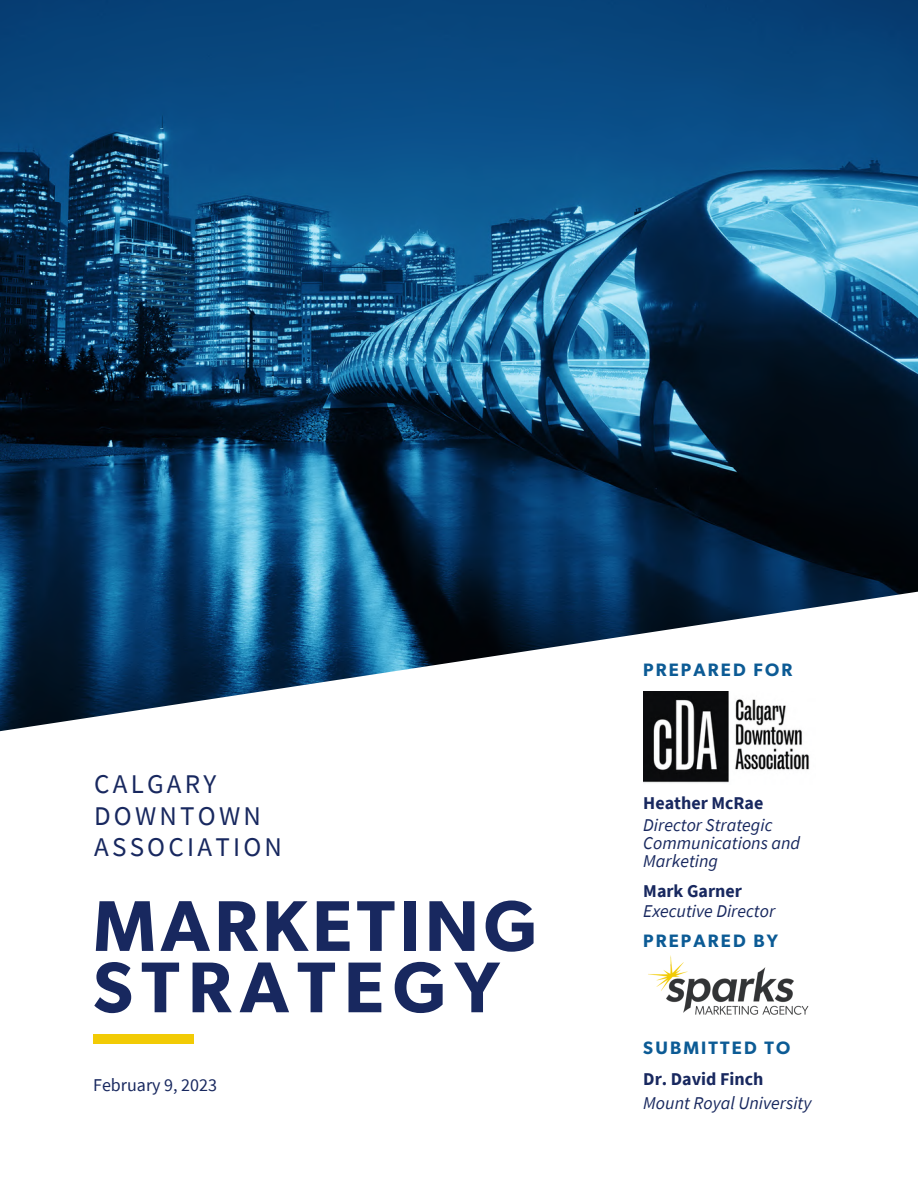
<style>
.page{position:relative;width:918px;height:1188px;background:#fff}
.page>*{position:absolute;margin:0;border:0;box-sizing:border-box;transform-origin:0 0}
.t1{font:600 72px/61.3px "Gibson";letter-spacing:.065em;color:#18285f}
.t2{font:27px/31.5px "Source Sans Pro";letter-spacing:.12em;color:#18285f}
.t3{font:italic 18px/18px "Source Sans Pro";color:#18285f}
.t4{font:700 18px "Source Sans Pro";color:#18285f}
.t5{font:600 18px "Gibson";letter-spacing:.12em;color:#0c5b95}
.t6{font:18px "Source Sans Pro";color:#18285f}
</style>
<div class="page">
<img style="left:0;top:0;width:918px;height:732px">
<div style="left:93px;top:1034px;width:100px;height:9px;background:#f2cb05"></div>
<img style="left:643px;top:692px;width:172px;height:91px">
<img style="left:648px;top:955px;width:161px;height:60px">
<h2 class="t2" style="left:94px;top:768px;width:190px">CALGARY<br>DOWNTOWN<br>ASSOCIATION</h2>
<h1 class="t1" style="left:93px;top:899px;width:446px">MARKETING<br>STRATEGY</h1>
<p class="t6" style="left:93px;top:1074px;width:125px">February 9, 2023</p>
<p class="t5" style="left:643px;top:662px;width:151px">PREPARED FOR</p>
<p class="t4" style="left:643px;top:792px;width:122px">Heather McRae</p>
<p class="t3" style="left:643px;top:815px;width:158px">Director Strategic<br>Communications and<br>Marketing</p>
<p class="t4" style="left:643px;top:879px;width:100px">Mark Garner</p>
<p class="t3" style="left:643px;top:902px;width:133px">Executive Director</p>
<p class="t5" style="left:643px;top:933px;width:136px">PREPARED BY</p>
<p class="t5" style="left:643px;top:1039px;width:149px">SUBMITTED TO</p>
<p class="t4" style="left:643px;top:1067px;width:122px">Dr. David Finch</p>
<p class="t3" style="left:643px;top:1093px;width:170px">Mount Royal University</p>
</div>
